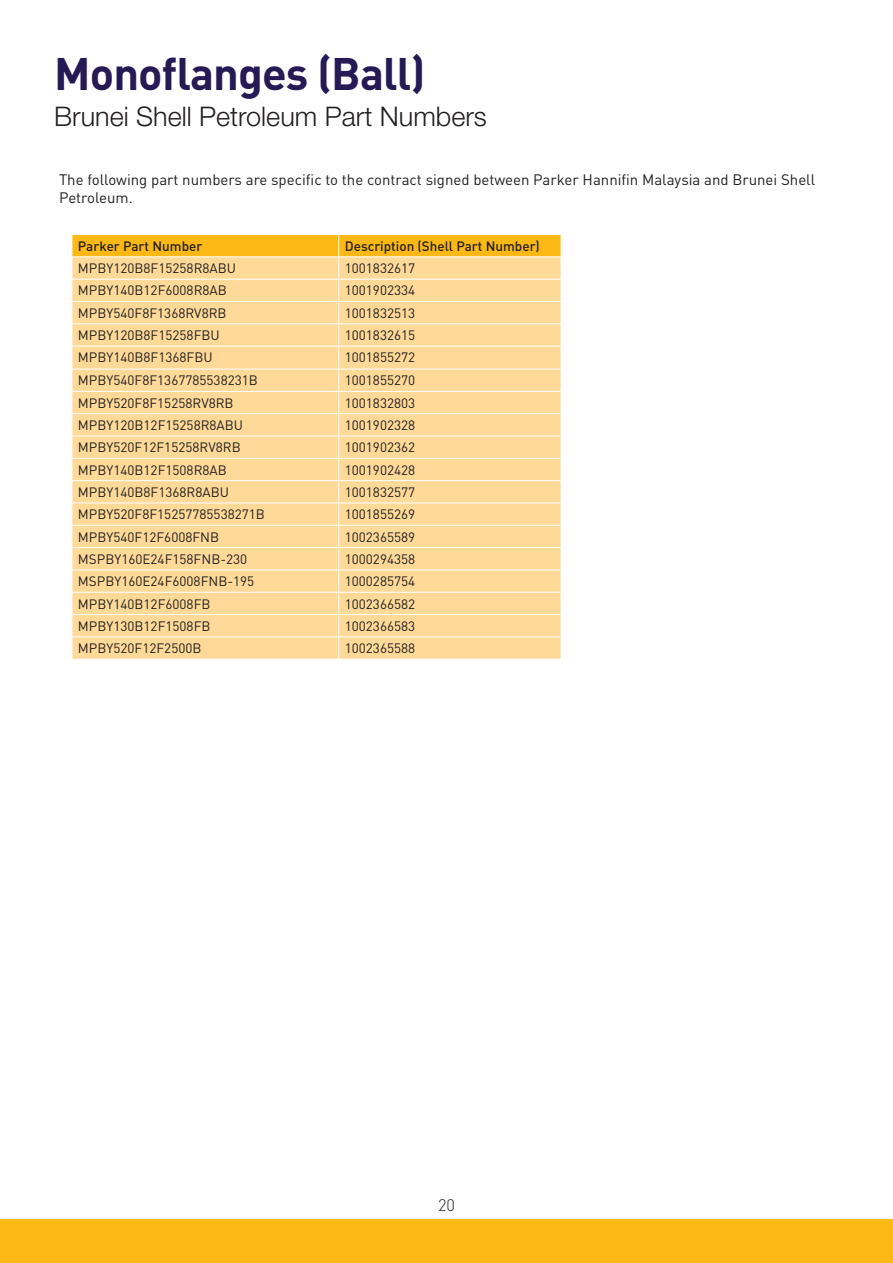
<style>
.page{position:relative;width:893px;height:1263px;background:#fff}
.page>*{position:absolute;margin:0;border:0;box-sizing:border-box;transform-origin:0 0}
.t1{font:700 45px "DINOT";letter-spacing:-.02em;color:#261a55}
.t2{font:300 27px "Helvetica Neue LT Std";color:#231f20}
.t3{font:300 16.5px "DINOT";color:#231f20}
.t4{font:15px/18px "DINOT";color:#231f20}
.t5{font:13.5px "DINOT";color:#231f20}
.t6{font:500 13.5px "DINOT";color:#231f20}
</style>
<div class="page">
<div style="left:0;top:1219px;width:893px;height:44px;background:#fcb814"></div>
<svg style="left:72px;top:235px;width:490px;height:424px;background:#fdd895"></svg>
<hr style="left:339px;top:324px;width:222px;height:1px;background:#fff">
<hr style="left:339px;top:346px;width:222px;height:1px;background:#fff">
<hr style="left:339px;top:369px;width:222px;height:1px;background:#fff">
<hr style="left:339px;top:391px;width:222px;height:1px;background:#fff">
<hr style="left:339px;top:413px;width:222px;height:1px;background:#fff">
<hr style="left:339px;top:436px;width:222px;height:1px;background:#fff">
<hr style="left:339px;top:458px;width:222px;height:1px;background:#fff">
<hr style="left:339px;top:480px;width:222px;height:1px;background:#fff">
<hr style="left:339px;top:503px;width:222px;height:1px;background:#fff">
<hr style="left:339px;top:525px;width:222px;height:1px;background:#fff">
<hr style="left:339px;top:547px;width:222px;height:1px;background:#fff">
<hr style="left:339px;top:570px;width:222px;height:1px;background:#fff">
<hr style="left:339px;top:592px;width:222px;height:1px;background:#fff">
<hr style="left:339px;top:614px;width:222px;height:1px;background:#fff">
<hr style="left:339px;top:637px;width:222px;height:1px;background:#fff">
<h1 class="t1" style="left:54px;top:43px;width:373px">Monoflanges (Ball)</h1>
<h2 class="t2" style="left:54px;top:100px;width:434px">Brunei Shell Petroleum Part Numbers</h2>
<p class="t4" style="left:59px;top:170px;width:758px">The following part numbers are specific to the contract signed between Parker Hannifin Malaysia and Brunei Shell<br>Petroleum.</p>
<p class="t6" style="left:78px;top:237px;width:126px">Parker Part Number</p>
<p class="t6" style="left:345px;top:237px;width:197px">Description (Shell Part Number)</p>
<p class="t5" style="left:78px;top:259px;width:160px">MPBY120B8F15258R8ABU</p>
<p class="t5" style="left:345px;top:259px;width:72px">1001832617</p>
<p class="t5" style="left:78px;top:281px;width:150px">MPBY140B12F6008R8AB</p>
<p class="t5" style="left:345px;top:281px;width:72px">1001902334</p>
<p class="t5" style="left:78px;top:304px;width:150px">MPBY540F8F1368RV8RB</p>
<p class="t5" style="left:345px;top:304px;width:72px">1001832513</p>
<p class="t5" style="left:78px;top:326px;width:143px">MPBY120B8F15258FBU</p>
<p class="t5" style="left:345px;top:326px;width:72px">1001832615</p>
<p class="t5" style="left:78px;top:348px;width:136px">MPBY140B8F1368FBU</p>
<p class="t5" style="left:345px;top:348px;width:72px">1001855272</p>
<p class="t5" style="left:78px;top:371px;width:181px">MPBY540F8F1367785538231B</p>
<p class="t5" style="left:345px;top:371px;width:72px">1001855270</p>
<p class="t5" style="left:78px;top:394px;width:157px">MPBY520F8F15258RV8RB</p>
<p class="t5" style="left:345px;top:394px;width:72px">1001832803</p>
<p class="t5" style="left:78px;top:416px;width:167px">MPBY120B12F15258R8ABU</p>
<p class="t5" style="left:345px;top:416px;width:72px">1001902328</p>
<p class="t5" style="left:78px;top:438px;width:164px">MPBY520F12F15258RV8RB</p>
<p class="t5" style="left:345px;top:438px;width:72px">1001902362</p>
<p class="t5" style="left:78px;top:461px;width:150px">MPBY140B12F1508R8AB</p>
<p class="t5" style="left:345px;top:461px;width:72px">1001902428</p>
<p class="t5" style="left:78px;top:483px;width:153px">MPBY140B8F1368R8ABU</p>
<p class="t5" style="left:345px;top:483px;width:72px">1001832577</p>
<p class="t5" style="left:78px;top:505px;width:189px">MPBY520F8F15257785538271B</p>
<p class="t5" style="left:345px;top:505px;width:72px">1001855269</p>
<p class="t5" style="left:78px;top:527px;width:143px">MPBY540F12F6008FNB</p>
<p class="t5" style="left:345px;top:527px;width:72px">1002365589</p>
<p class="t5" style="left:78px;top:550px;width:171px">MSPBY160E24F158FNB-230</p>
<p class="t5" style="left:345px;top:550px;width:72px">1000294358</p>
<p class="t5" style="left:78px;top:572px;width:178px">MSPBY160E24F6008FNB-195</p>
<p class="t5" style="left:345px;top:572px;width:72px">1000285754</p>
<p class="t5" style="left:78px;top:594px;width:134px">MPBY140B12F6008FB</p>
<p class="t5" style="left:345px;top:594px;width:72px">1002366582</p>
<p class="t5" style="left:78px;top:617px;width:134px">MPBY130B12F1508FB</p>
<p class="t5" style="left:345px;top:617px;width:72px">1002366583</p>
<p class="t5" style="left:78px;top:639px;width:125px">MPBY520F12F2500B</p>
<p class="t5" style="left:345px;top:639px;width:72px">1002365588</p>
<p class="t3" style="left:438px;top:1193px;width:18px">20</p>
</div>
